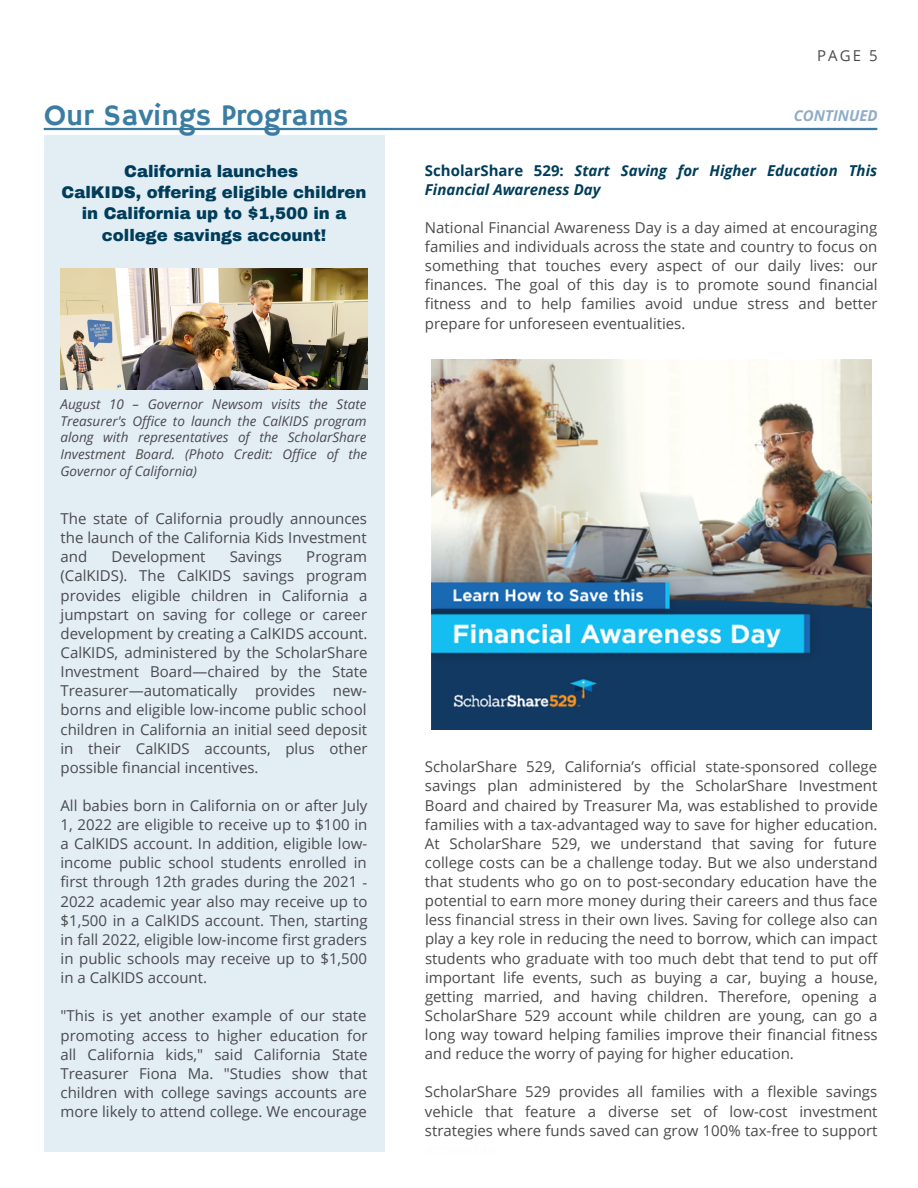
<style>
.page{position:relative;width:918px;height:1188px;background:#fff}
.page>*{position:absolute;margin:0;border:0;box-sizing:border-box;transform-origin:0 0}
.t1{font:30px "Hammersmith One";color:#3b7da2}
.t2{font:900 16.5px/21.3px "Archivo";color:#003d5a;text-align:center}
.t3{font:15px/19px "Open Sans";color:#4a4a4d;text-align:justify}
.t4{font:italic 700 15px/19px "Open Sans";color:#003d5a}
.t5{font:italic 700 15px "Open Sans";color:#90acc8}
.t6{font:italic 13.5px/16.8px "Open Sans";color:#4a4a4d;text-align:justify}
.s1{font-style:normal}
</style>
<div class="page">
<div style="left:44px;top:135px;width:341px;height:1017px;background:#e2edf4"></div>
<hr style="left:44px;top:128px;width:833px;height:2px;background:#3b7da2">
<img style="left:61px;top:268px;width:307px;height:122px">
<img style="left:432px;top:359px;width:439px;height:370px">
<p class="t3" style="left:817px;top:46px;width:62px">PAGE 5</p>
<h2 class="t1" style="left:44px;top:98px;width:306px">Our Savings Programs</h2>
<p class="t5" style="left:794px;top:105px;width:86px">CONTINUED</p>
<p class="t2" style="left:62px;top:161px;width:307px">California launches<br>CalKIDS, offering eligible children in California up to $1,500 in a college savings account!</p>
<p class="t4" style="left:425px;top:160px;width:454px"><span class="s1">ScholarShare 529:</span> Start Saving for Higher Education This<br>Financial Awareness Day</p>
<p class="t3" style="left:425px;top:218px;width:454px">National Financial Awareness Day is a day aimed at encouraging families and individuals across the state and country to focus on something that touches every aspect of our daily lives: our finances. The goal of this day is to promote sound financial fitness and to help families avoid undue stress and better prepare for unforeseen eventualities.</p>
<p class="t6" style="left:61px;top:395px;width:308px">August 10 – Governor Newsom visits the State Treasurer's Office to launch the CalKIDS program along with representatives of the ScholarShare Investment Board. (Photo Credit: Office of the Governor of California)</p>
<p class="t3" style="left:61px;top:509px;width:308px">The state of California proudly announces the launch of the California Kids Investment and</p>
<p class="t3" style="left:111px;top:547px;width:96px">Development</p>
<p class="t3" style="left:230px;top:547px;width:54px">Savings</p>
<p class="t3" style="left:61px;top:547px;width:309px;text-indent:246px">Program (CalKIDS). The CalKIDS savings program provides eligible children in California a jumpstart on saving for college or career development by creating a CalKIDS account.<br>CalKIDS, administered by the ScholarShare Investment Board—chaired by the State Treasurer—automatically provides new&shy;borns and eligible low-income public school children in California an initial seed deposit in their CalKIDS accounts, plus other possible financial incentives.</p>
<p class="t3" style="left:61px;top:796px;width:309px">All babies born in California on or after July 1, 2022 are eligible to receive up to $100 in a CalKIDS account. In addition, eligible low&shy;income public school students enrolled in first through 12th grades during the 2021 - 2022 academic year also may receive up to $1,500 in a CalKIDS account. Then, starting in fall 2022, eligible low-income first graders in public schools may receive up to $1,500 in a CalKIDS account.</p>
<p class="t3" style="left:61px;top:1006px;width:309px">"This is yet another example of our state promoting access to higher education for all California kids," said California State Treasurer Fiona Ma. "Studies show that children with college savings accounts are more likely to attend college. We encourage</p>
<p class="t3" style="left:425px;top:757px;width:454px">ScholarShare 529, California’s official state-sponsored college savings plan administered by the ScholarShare Investment Board and chaired by Treasurer Ma, was established to provide families with a tax-advantaged way to save for higher education.<br>At ScholarShare 529, we understand that saving for future college costs can be a challenge today. But we also understand that students who go on to post-secondary education have the potential to earn more money during their careers and thus face less financial stress in their own lives. Saving for college also can play a key role in reducing the need to borrow, which can impact students who graduate with too much debt that tend to put off important life events, such as buying a car, buying a house, getting married, and having children. Therefore, opening a ScholarShare 529 account while children are young, can go a long way toward helping families improve their financial fitness and reduce the worry of paying for higher education.</p>
<p class="t3" style="left:425px;top:1082px;width:454px">ScholarShare 529 provides all families with a flexible savings vehicle that feature a diverse set of low-cost investment strategies where funds saved can grow 100% tax-free to support</p>
</div>
